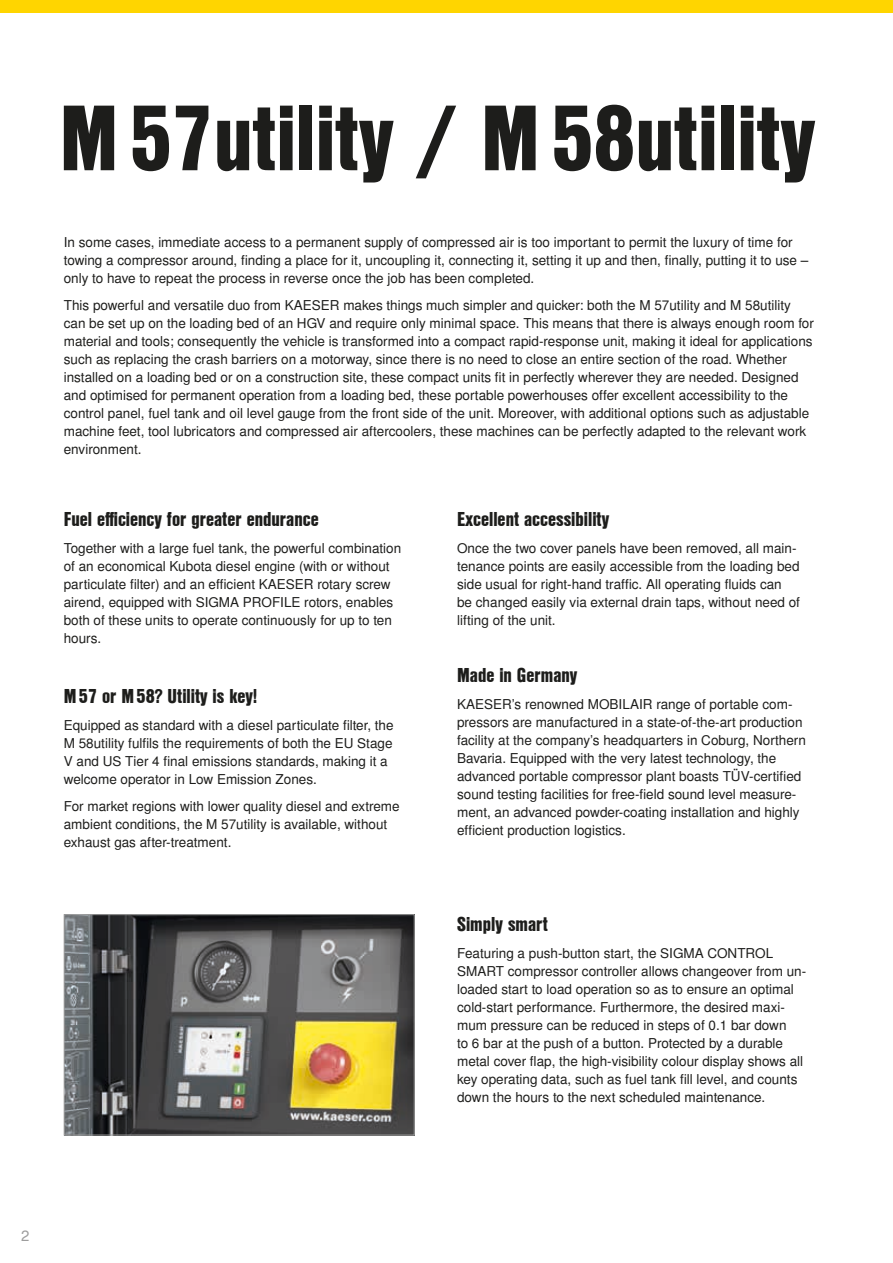
<style>
.page{position:relative;width:893px;height:1263px;background:#fff}
.page>*{position:absolute;margin:0;border:0;box-sizing:border-box;transform-origin:0 0}
.t1{font:90px "Nimbus San L Bla Con";color:#1d1d1b}
.t2{font:19.5px "Nimbus San L Bla Con";color:#1d1d1b}
.t3{font:15px "Nimbus San L";color:#9d9d9d}
.t4{font:13.5px/18px "Nimbus San L";color:#1d1d1b}
</style>
<div class="page">
<div style="left:0;top:0;width:893px;height:13px;background:#ffd500"></div>
<img style="left:66px;top:916px;width:347px;height:217px">
<div style="left:64px;top:914px;width:351px;height:221px;border:1px solid #9d9d9d"></div>
<h1 class="t1" style="left:60px;top:70px;width:757px">M57utility / M58utility</h1>
<p class="t4" style="left:64px;top:234px;width:746px">In some cases, immediate access to a permanent supply of compressed air is too important to permit the luxury of time for towing a compressor around, finding a place for it, uncoupling it, connecting it, setting it up and then, finally, putting it to use – only to have to repeat the process in reverse once the job has been completed.</p>
<p class="t4" style="left:64px;top:297px;width:752px">This powerful and versatile duo from KAESER makes things much simpler and quicker: both the M 57utility and M 58utility can be set up on the loading bed of an HGV and require only minimal space. This means that there is always enough room for material and tools; consequently the vehicle is transformed into a compact rapid-response unit, making it ideal for applications such as replacing the crash barriers on a motorway, since there is no need to close an entire section of the road. Whether installed on a loading bed or on a construction site, these compact units fit in perfectly wherever they are needed. Designed and optimised for permanent operation from a loading bed, these portable powerhouses offer excellent accessibility to the control panel, fuel tank and oil level gauge from the front side of the unit. Moreover, with additional options such as adjustable machine feet, tool lubricators and compressed air aftercoolers, these machines can be perfectly adapted to the relevant work environment.</p>
<h2 class="t2" style="left:64px;top:505px;width:256px">Fuel efficiency for greater endurance</h2>
<p class="t4" style="left:64px;top:540px;width:339px">Together with a large fuel tank, the powerful combination of an economical Kubota diesel engine (with or without particulate filter) and an efficient KAESER rotary screw airend, equipped with SIGMA PROFILE rotors, enables both of these units to operate continuously for up to ten hours.</p>
<h2 class="t2" style="left:64px;top:682px;width:195px">M57 or M58? Utility is key!</h2>
<p class="t4" style="left:64px;top:717px;width:331px">Equipped as standard with a diesel particulate filter, the M 58utility fulfils the requirements of both the EU Stage V and US Tier 4 final emissions standards, making it a welcome operator in Low Emission Zones.</p>
<p class="t4" style="left:64px;top:798px;width:337px">For market regions with lower quality diesel and extreme ambient conditions, the M 57utility is available, without exhaust gas after-treatment.</p>
<h2 class="t2" style="left:457px;top:505px;width:154px">Excellent accessibility</h2>
<p class="t4" style="left:457px;top:540px;width:344px">Once the two cover panels have been removed, all main&shy;tenance points are easily accessible from the loading bed side usual for right-hand traffic. All operating fluids can be changed easily via external drain taps, without need of lifting of the unit.</p>
<h2 class="t2" style="left:457px;top:661px;width:122px">Made in Germany</h2>
<p class="t4" style="left:457px;top:696px;width:350px">KAESER’s renowned MOBILAIR range of portable com&shy;pressors are manufactured in a state-of-the-art production facility at the company’s headquarters in Coburg, Northern Bavaria. Equipped with the very latest technology, the advanced portable compressor plant boasts TÜV-certified sound testing facilities for free-field sound level measure&shy;ment, an advanced powder-coating installation and highly efficient production logistics.</p>
<h2 class="t2" style="left:457px;top:910px;width:92px">Simply smart</h2>
<p class="t4" style="left:457px;top:945px;width:351px">Featuring a push-button start, the SIGMA CONTROL SMART compressor controller allows changeover from un&shy;loaded start to load operation so as to ensure an optimal cold-start performance. Furthermore, the desired maxi&shy;mum pressure can be reduced in steps of 0.1 bar down<br>to 6 bar at the push of a button. Protected by a durable metal cover flap, the high-visibility colour display shows all key operating data, such as fuel tank fill level, and counts down the hours to the next scheduled maintenance.</p>
<p class="t3" style="left:21px;top:1226px;width:10px">2</p>
</div>
